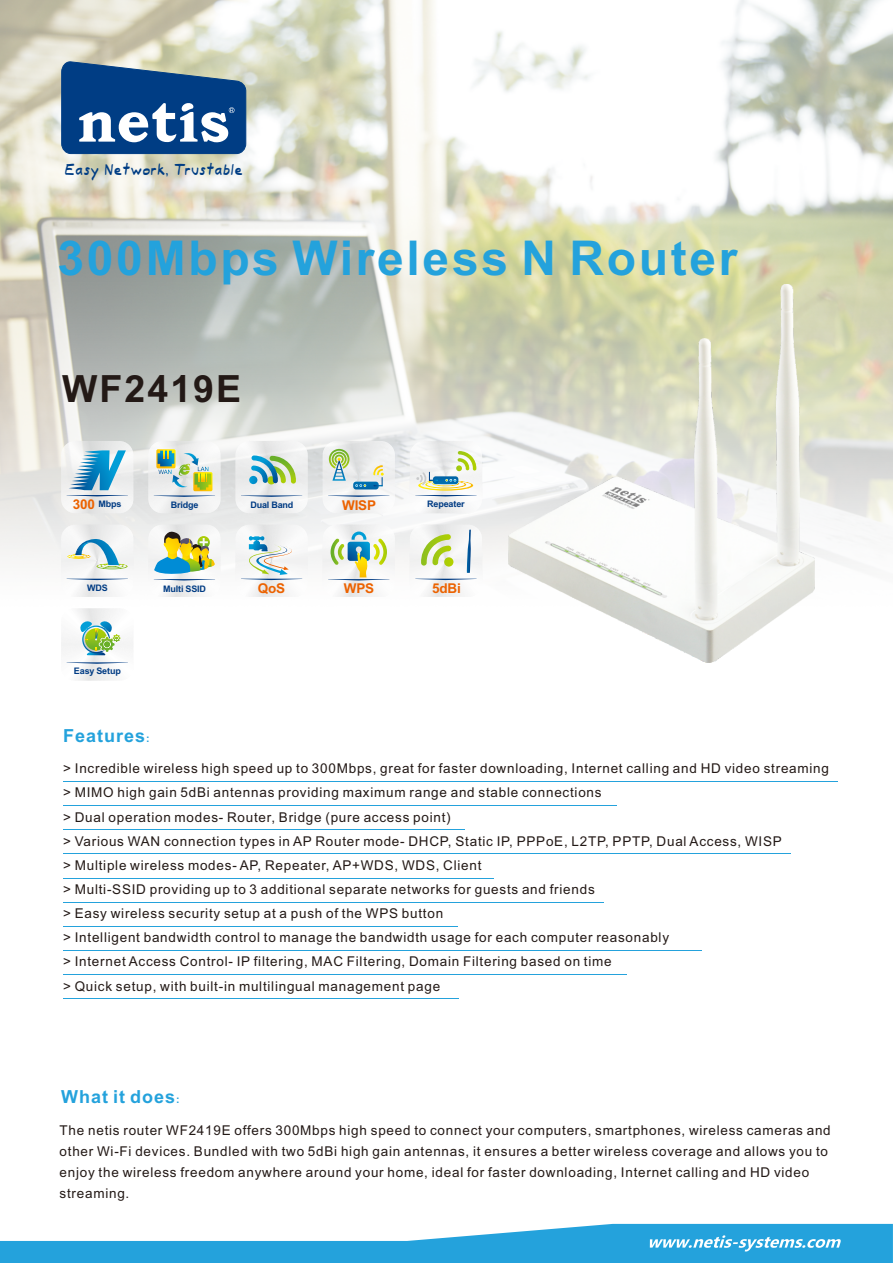
<style>
.page{position:relative;width:893px;height:1263px;background:#fff}
.page>*{position:absolute;margin:0;border:0;box-sizing:border-box;transform-origin:0 0}
.t1{font:700 48px "Arial";letter-spacing:.055em;color:#24a2dc}
.t2{font:700 37.5px "Arial";letter-spacing:.055em;color:#231916}
.t3{font:700 18px "Arial";letter-spacing:.055em;color:#24a2dc}
.t4{font:13.5px/24.2px "Arial";letter-spacing:.055em;color:#231916}
.t5{font:700 13.5px "Arial";letter-spacing:-.015em;color:#ec6200}
.t6{font:12.9px "Typeecanoe";letter-spacing:.1em;color:#003d84}
.t7{font:700 9px "Arial";letter-spacing:-.015em;color:#003b83}
.s1{font-size:13.5px;color:#ec6200}
.s2{font-size:10.5px}
</style>
<div class="page">
<img style="left:0;top:0;width:893px;height:590px">
<svg style="left:61px;top:441px;width:72px;height:72px"></svg>
<svg style="left:148px;top:441px;width:73px;height:72px"></svg>
<svg style="left:235px;top:441px;width:73px;height:72px"></svg>
<svg style="left:323px;top:441px;width:72px;height:72px"></svg>
<svg style="left:410px;top:441px;width:72px;height:72px"></svg>
<svg style="left:61px;top:525px;width:72px;height:72px"></svg>
<svg style="left:148px;top:525px;width:73px;height:72px"></svg>
<svg style="left:235px;top:525px;width:73px;height:72px"></svg>
<svg style="left:323px;top:525px;width:72px;height:72px"></svg>
<svg style="left:410px;top:525px;width:72px;height:72px"></svg>
<svg style="left:61px;top:608px;width:72px;height:73px"></svg>
<svg style="left:0;top:1224px;width:893px;height:39px"></svg>
<hr style="left:63px;top:781px;width:775px;height:1px;background:#24a2dc">
<svg style="left:61px;top:60px;width:186px;height:94px"></svg>
<hr style="left:63px;top:805px;width:553px;height:1px;background:#24a2dc">
<hr style="left:63px;top:853px;width:727px;height:1px;background:#24a2dc">
<hr style="left:63px;top:878px;width:430px;height:1px;background:#24a2dc">
<hr style="left:63px;top:902px;width:540px;height:1px;background:#24a2dc">
<hr style="left:63px;top:926px;width:394px;height:1px;background:#24a2dc">
<hr style="left:63px;top:950px;width:639px;height:1px;background:#24a2dc">
<hr style="left:63px;top:974px;width:564px;height:1px;background:#24a2dc">
<hr style="left:63px;top:999px;width:396px;height:1px;background:#24a2dc">
<hr style="left:63px;top:829px;width:401px;height:1px;background:#24a2dc">
<img style="left:509px;top:284px;width:305px;height:378px">
<p class="t6" style="left:65px;top:165px;width:179px">Easy Network, Trustable</p>
<h1 class="t1" style="left:58px;top:240px;width:681px">300Mbps Wireless N Router</h1>
<h2 class="t2" style="left:62px;top:375px;width:181px">WF2419E</h2>
<p class="t7" style="left:73px;top:500px;width:50px"><span class="s1">300</span> Mbps</p>
<p class="t7" style="left:171px;top:501px;width:29px">Bridge</p>
<p class="t7" style="left:250px;top:501px;width:45px">Dual Band</p>
<p class="t5" style="left:342px;top:500px;width:35px">WISP</p>
<p class="t7" style="left:427px;top:500px;width:39px">Repeater</p>
<p class="t7" style="left:87px;top:585px;width:22px">WDS</p>
<p class="t7" style="left:163px;top:585px;width:44px">Multi SSID</p>
<p class="t5" style="left:258px;top:583px;width:29px">QoS</p>
<p class="t5" style="left:344px;top:584px;width:32px">WPS</p>
<p class="t5" style="left:432px;top:583px;width:30px">5dBi</p>
<p class="t7" style="left:74px;top:668px;width:49px">Easy Setup</p>
<h3 class="t3" style="left:63px;top:729px;width:88px">Features<span class="s2">:</span></h3>
<p class="t4" style="left:63px;top:758px;width:767px">&gt; Incredible wireless high speed up to 300Mbps, great for faster downloading, Internet calling and HD video streaming &gt; MIMO high gain 5dBi antennas providing maximum range and stable connections<br>&gt; Dual operation modes- Router, Bridge (pure access point)<br>&gt; Various WAN connection types in AP Router mode- DHCP, Static IP, PPPoE, L2TP, PPTP, Dual Access, WISP<br>&gt; Multiple wireless modes- AP, Repeater, AP+WDS, WDS, Client<br>&gt; Multi-SSID providing up to 3 additional separate networks for guests and friends<br>&gt; Easy wireless security setup at a push of the WPS button<br>&gt; Intelligent bandwidth control to manage the bandwidth usage for each computer reasonably<br>&gt; Internet Access Control- IP filtering, MAC Filtering, Domain Filtering based on time<br>&gt; Quick setup, with built-in multilingual management page</p>
<h3 class="t3" style="left:61px;top:1090px;width:120px">What it does<span class="s2">:</span></h3>
<p class="t4" style="left:60px;top:1120px;width:773px;line-height:21.1px">The netis router WF2419E offers 300Mbps high speed to connect your computers, smartphones, wireless cameras and other Wi-Fi devices. Bundled with two 5dBi high gain antennas, it ensures a better wireless coverage and allows you to enjoy the wireless freedom anywhere around your home, ideal for faster downloading, Internet calling and HD video streaming.</p>
</div>
